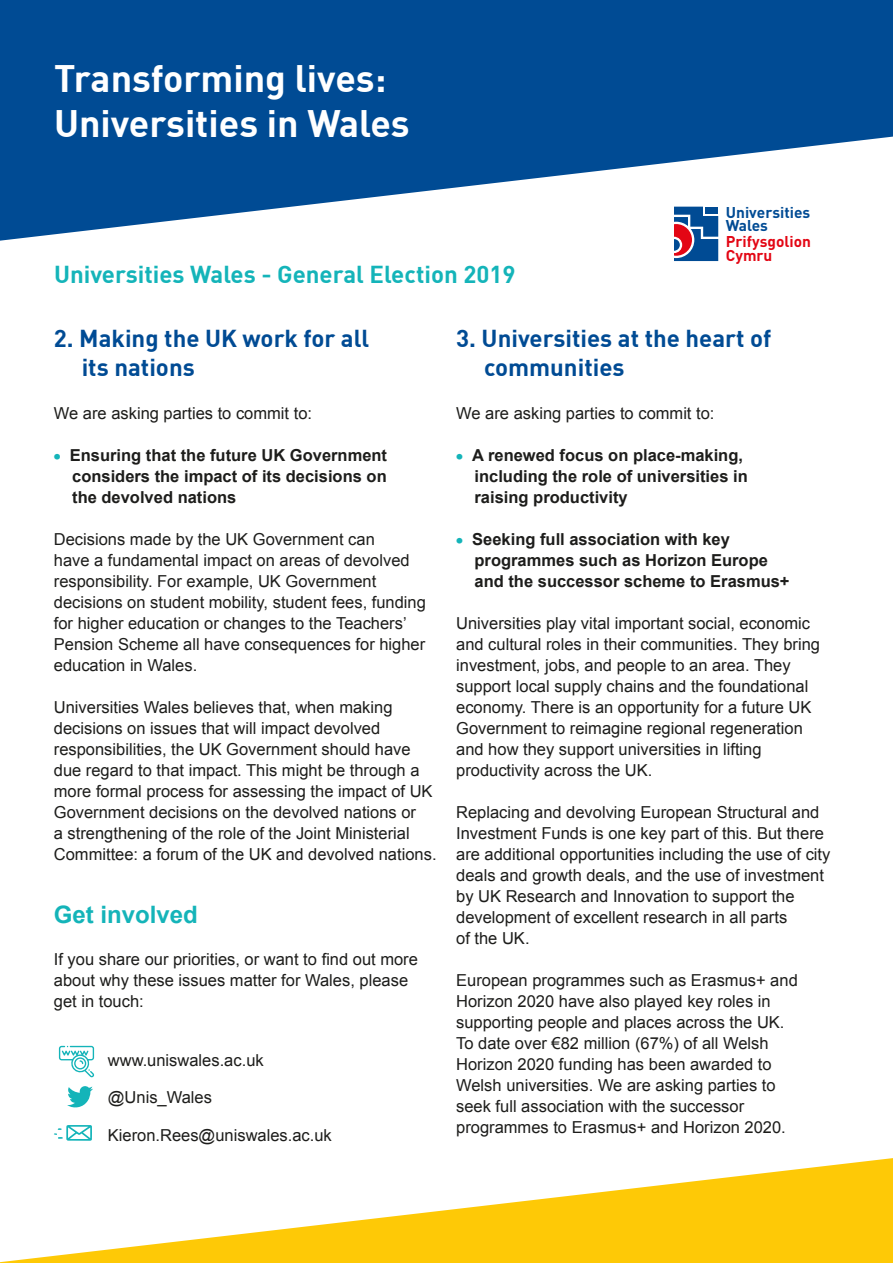
<style>
.page{position:relative;width:893px;height:1263px;background:#fff}
.page>*{position:absolute;margin:0;border:0;box-sizing:border-box;transform-origin:0 0}
.HEADINGS{font:700 37.5px "DIN";color:#fff}
.HEADINGS-2{font:700 24px "DIN";color:#004b94}
.HEADINGS-3{font:700 24px "DIN";color:#14b4b9}
.body{font:700 24px "Arial";color:#14b4b9}
.body-2{font:16.5px/21px "Arial";color:#1d1d1b}
.body-3{font:700 16.5px "Arial";color:#1d1d1b}
.t1{font:700 15.45px/13.6px "DIN";color:#004b94}
.t2{font:700 15.45px/13.6px "DIN";color:#e30614}
.s1{font-family:"Galano Grotesque DEMO";color:#14b4b9}
</style>
<div class="page">
<svg style="left:0;top:1158px;width:893px;height:105px"></svg>
<svg style="left:59px;top:1046px;width:35px;height:32px"></svg>
<svg style="left:54px;top:1125px;width:38px;height:16px"></svg>
<svg style="left:67px;top:1086px;width:26px;height:22px"></svg>
<svg style="left:0;top:0;width:893px;height:241px;fill:#004b94"></svg>
<svg style="left:674px;top:207px;width:44px;height:54px;background:#4a5d91"></svg>
<p class="HEADINGS" style="left:54px;top:54px;width:334px">Transforming lives:</p>
<p class="HEADINGS" style="left:54px;top:99px;width:357px">Universities in Wales</p>
<p class="HEADINGS-3" style="left:54px;top:259px;width:463px">Universities Wales - General Election 2019</p>
<p class="t1" style="left:726px;top:205px;width:86px">Universities<br>Wales</p>
<p class="t2" style="left:726px;top:234px;width:87px">Prifysgolion<br>Cymru</p>
<p class="HEADINGS-2" style="left:54px;top:323px;width:317px">2. Making the UK work for all</p>
<p class="HEADINGS-2" style="left:82px;top:352px;width:115px">its nations</p>
<p class="body-2" style="left:54px;top:402px;width:260px">We are asking parties to commit to:</p>
<p class="body-3" style="left:54px;top:444px;width:335px"><span class="s1">•</span> Ensuring that the future UK Government</p>
<p class="body-3" style="left:72px;top:465px;width:316px">considers the impact of its decisions on</p>
<p class="body-3" style="left:72px;top:486px;width:166px">the devolved nations</p>
<p class="body-2" style="left:54px;top:528px;width:374px">Decisions made by the UK Government can<br>have a fundamental impact on areas of devolved responsibility. For example, UK Government decisions on student mobility, student fees, funding for higher education or changes to the Teachers’ Pension Scheme all have consequences for higher education in Wales.</p>
<p class="body-2" style="left:54px;top:696px;width:340px">Universities Wales believes that, when making</p>
<p class="body-2" style="left:54px;top:717px;width:384px">decisions on issues that will impact devolved responsibilities, the UK Government should have due regard to that impact. This might be through a more formal process for assessing the impact of UK Government decisions on the devolved nations or<br>a strengthening of the role of the Joint Ministerial Committee: a forum of the UK and devolved nations.</p>
<p class="body" style="left:54px;top:899px;width:146px">Get involved</p>
<p class="body-2" style="left:54px;top:949px;width:366px">If you share our priorities, or want to find out more about why these issues matter for Wales, please</p>
<p class="body-2" style="left:54px;top:991px;width:91px">get in touch:</p>
<p class="body-2" style="left:108px;top:1050px;width:157px">www.uniswales.ac.uk</p>
<p class="body-2" style="left:108px;top:1087px;width:106px">@Unis_Wales</p>
<p class="body-2" style="left:108px;top:1125px;width:225px">Kieron.Rees@uniswales.ac.uk</p>
<p class="HEADINGS-2" style="left:456px;top:323px;width:317px">3. Universities at the heart of</p>
<p class="HEADINGS-2" style="left:484px;top:352px;width:142px">communities</p>
<p class="body-2" style="left:456px;top:402px;width:260px">We are asking parties to commit to:</p>
<p class="body-3" style="left:456px;top:444px;width:288px"><span class="s1">•</span> A renewed focus on place-making,</p>
<p class="body-3" style="left:475px;top:465px;width:275px">including the role of universities in</p>
<p class="body-3" style="left:475px;top:486px;width:155px">raising productivity</p>
<p class="body-3" style="left:456px;top:528px;width:275px"><span class="s1">•</span> Seeking full association with key</p>
<p class="body-3" style="left:475px;top:549px;width:295px">programmes such as Horizon Europe</p>
<p class="body-3" style="left:475px;top:570px;width:317px">and the successor scheme to Erasmus+</p>
<p class="body-2" style="left:456px;top:612px;width:365px">Universities play vital important social, economic and cultural roles in their communities. They bring investment, jobs, and people to an area. They support local supply chains and the foundational economy. There is an opportunity for a future UK Government to reimagine regional regeneration</p>
<p class="body-2" style="left:456px;top:738px;width:307px">and how they support universities in lifting productivity across the UK.</p>
<p class="body-2" style="left:456px;top:801px;width:376px">Replacing and devolving European Structural and Investment Funds is one key part of this. But there are additional opportunities including the use of city deals and growth deals, and the use of investment by UK Research and Innovation to support the development of excellent research in all parts</p>
<p class="body-2" style="left:456px;top:927px;width:75px">of the UK.</p>
<p class="body-2" style="left:456px;top:969px;width:343px">European programmes such as Erasmus+ and<br>Horizon 2020 have also played key roles in supporting people and places across the UK.</p>
<p class="body-2" style="left:456px;top:1032px;width:314px">To date over €82 million (67%) of all Welsh</p>
<p class="body-2" style="left:456px;top:1053px;width:317px">Horizon 2020 funding has been awarded to</p>
<p class="body-2" style="left:456px;top:1074px;width:321px">Welsh universities. We are asking parties to</p>
<p class="body-2" style="left:456px;top:1095px;width:331px">seek full association with the successor programmes to Erasmus+ and Horizon 2020.</p>
</div>
